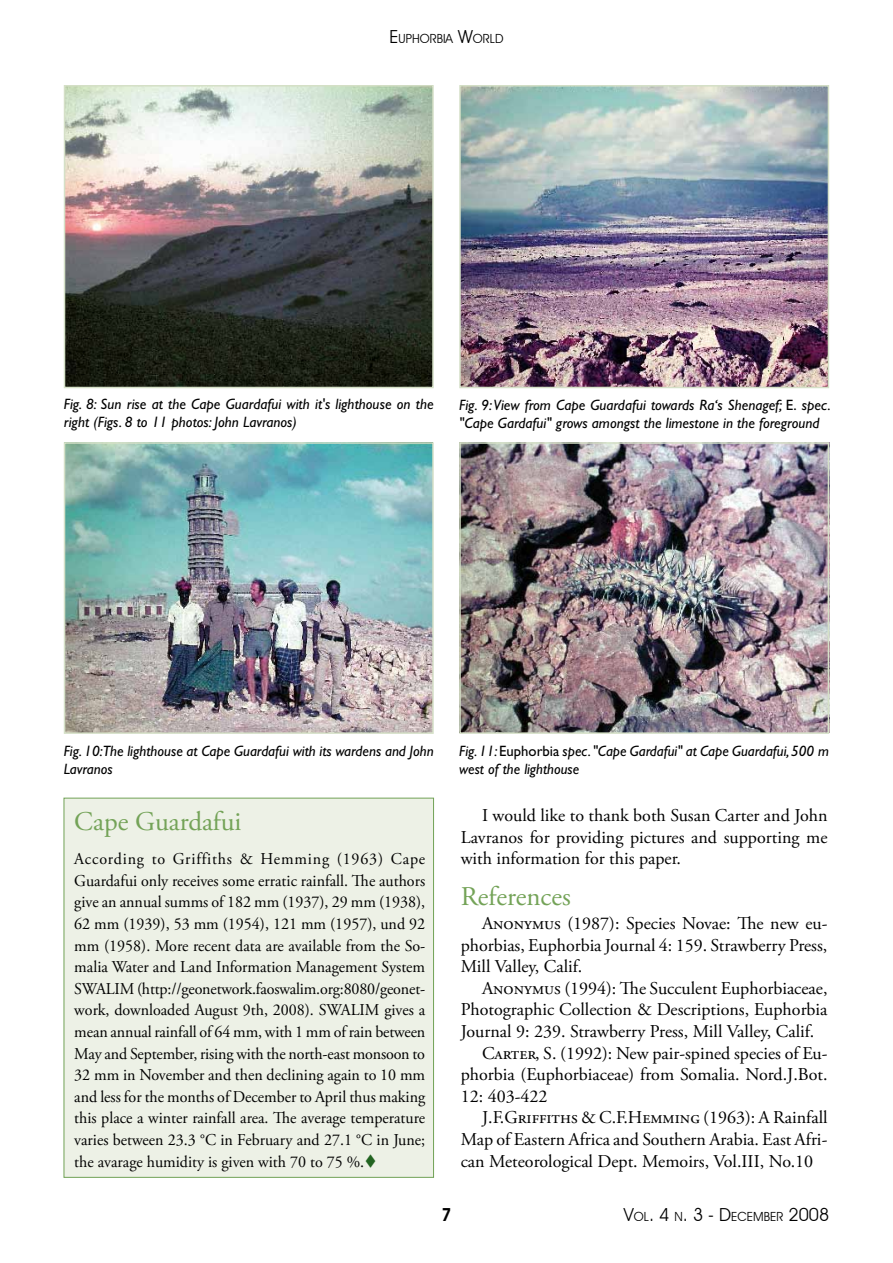
<style>
.page{position:relative;width:893px;height:1263px;background:#fff}
.page>*{position:absolute;margin:0;border:0;box-sizing:border-box;transform-origin:0 0}
.t1{font:27px "Adobe Garamond Pro";letter-spacing:-.01em;color:#74a358}
.t2{font:18px/21.6px "Adobe Garamond Pro";color:#000;text-align:justify}
.t3{font:18px "Avant Garde IT Cby BT";color:#000}
.t4{font:600 18px "Avant Garde IT Cby BT";color:#000}
.t5{font:16.5px/21.6px "Adobe Garamond Pro";color:#000;text-align:justify}
.t6{font:italic 15px/18px "Gill Sans Std";color:#000}
.t7{font:12.6px "Avant Garde IT Cby BT";color:#000}
.s1{font-size:18px}
.s2{font-style:normal}
.s3{color:#226421}
.s4{font-size:12.6px}
</style>
<div class="page">
<div style="left:64px;top:798px;width:370px;height:379px;background:#edf1e6;border:1px solid #71a256"></div>
<img style="left:462px;top:88px;width:364px;height:297px">
<div style="left:459px;top:85px;width:370px;height:303px;border:2px solid #d5e0c7"></div>
<img style="left:462px;top:445px;width:364px;height:286px">
<div style="left:459px;top:442px;width:370px;height:292px;border:2px solid #d5e0c7"></div>
<img style="left:67px;top:445px;width:364px;height:286px">
<div style="left:64px;top:442px;width:370px;height:292px;border:2px solid #d5e0c7"></div>
<img style="left:67px;top:88px;width:364px;height:297px">
<div style="left:64px;top:85px;width:370px;height:303px;border:2px solid #d5e0c7"></div>
<p class="t7" style="left:390px;top:31px;width:115px"><span class="s1">E</span>UPHORBIA <span class="s1">W</span>ORLD</p>
<p class="t6" style="left:64px;top:395px;width:371px">Fig. 8: Sun rise at the Cape Guardafui with it's lighthouse on the right (Figs. 8 to 11 photos: John Lavranos)</p>
<p class="t6" style="left:459px;top:396px;width:373px">Fig. 9: View from Cape Guardafui towards Ra‘s Shenagef; <span class="s2">E.</span> spec. "Cape Gardafui" grows amongst the limestone in the foreground</p>
<p class="t6" style="left:64px;top:742px;width:371px">Fig. 10:The lighthouse at Cape Guardafui with its wardens and John<br>Lavranos</p>
<h1 class="t1" style="left:74px;top:805px;width:169px">Cape Guardafui</h1>
<p class="t5" style="left:74px;top:849px;width:353px">According to Griffiths &amp; Hemming (1963) Cape Guardafui only receives some erratic rainfall. The authors give an annual summs of 182 mm (1937), 29 mm (1938), 62 mm (1939), 53 mm (1954), 121 mm (1957), und 92 mm (1958). More recent data are available from the So&shy;malia Water and Land Information Management System SWALIM (http://geonetwork.faoswalim.org:8080/geonet&shy;work, downloaded August 9th, 2008). SWALIM gives a mean annual rainfall of 64 mm, with 1 mm of rain between May and September, rising with the north-east monsoon to 32 mm in November and then declining again to 10 mm and less for the months of December to April thus making this place a winter rainfall area. The average temperature varies between 23.3 °C in February and 27.1 °C in June; the avarage humidity is given with 70 to 75 %.<span class="s3">▼</span></p>
<p class="t6" style="left:459px;top:742px;width:371px">Fig. 11: <span class="s2">Euphorbia</span> spec. "Cape Gardafui" at Cape Guardafui, 500 m west of the lighthouse</p>
<p class="t2" style="left:461px;top:805px;width:368px;text-indent:21px">I would like to thank both Susan Carter and John Lavranos for providing pictures and supporting me with information for this paper.</p>
<h1 class="t1" style="left:461px;top:880px;width:112px">References</h1>
<p class="t2" style="left:461px;top:913px;width:368px;text-indent:21px">Anonymus (1987): Species Novae: The new eu&shy;phorbias, Euphorbia Journal 4: 159. Strawberry Press, Mill Valley, Calif.</p>
<p class="t2" style="left:482px;top:978px;width:347px">Anonymus (1994): The Succulent Euphorbiaceae,</p>
<p class="t2" style="left:461px;top:999px;width:368px">Photographic Collection &amp; Descriptions, Euphorbia</p>
<p class="t2" style="left:461px;top:1021px;width:355px">Journal 9: 239. Strawberry Press, Mill Valley, Calif.</p>
<p class="t2" style="left:482px;top:1043px;width:347px">Carter, S. (1992): New pair-spined species of Eu-</p>
<p class="t2" style="left:461px;top:1064px;width:368px">phorbia (Euphorbiaceae) from Somalia. Nord.J.Bot.</p>
<p class="t2" style="left:461px;top:1086px;width:88px">12: 403-422</p>
<p class="t2" style="left:482px;top:1107px;width:347px">J.F.Griffiths &amp; C.F.Hemming (1963): A Rainfall</p>
<p class="t2" style="left:461px;top:1129px;width:368px">Map of Eastern Africa and Southern Arabia. East Afri-</p>
<p class="t2" style="left:461px;top:1151px;width:354px">can Meteorological Dept. Memoirs, Vol.III, No.10</p>
<p class="t4" style="left:441px;top:1203px;width:12px">7</p>
<p class="t3" style="left:624px;top:1203px;width:207px">V<span class="s4">OL</span>. 4 <span class="s4">N</span>. 3 - D<span class="s4">ECE MBER</span> 2008</p>
</div>
